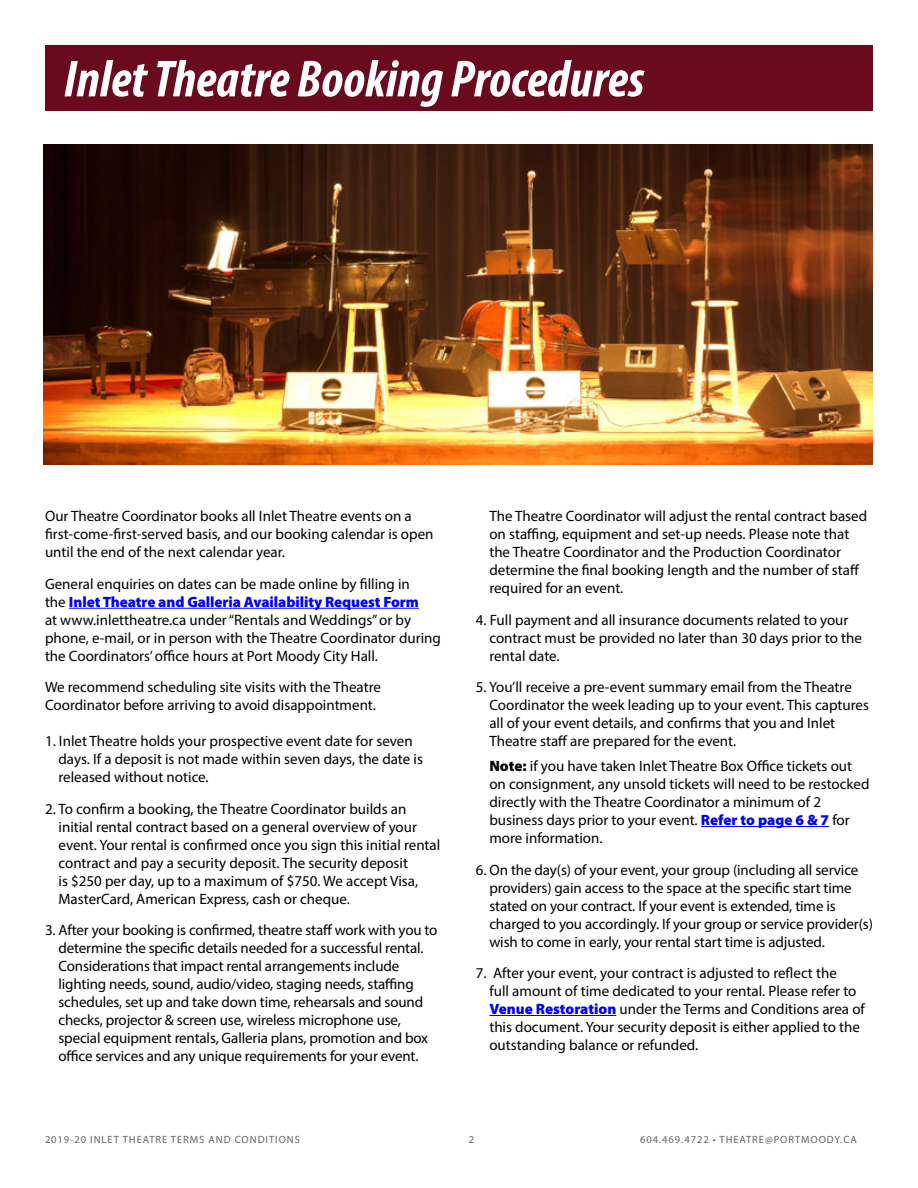
<style>
.page{position:relative;width:918px;height:1188px;background:#fff}
.page>*{position:absolute;margin:0;border:0;box-sizing:border-box;transform-origin:0 0}
.t1{font:italic 700 condensed 52.5px "Myriad Pro";color:#fff}
.t2{font:15px/18px "Myriad Pro";color:#000}
.t3{font:10.5px "Myriad Pro";letter-spacing:.09em;color:#636466}
.s1{font-weight:900;color:#00f}
.s2{font-weight:900}
</style>
<div class="page">
<div style="left:46px;top:45px;width:827px;height:66px;background:#690b1d"></div>
<img style="left:44px;top:144px;width:829px;height:321px">
<hr style="left:69px;top:608px;width:350px;height:1px;background:#00f">
<hr style="left:701px;top:826px;width:128px;height:1px;background:#00f">
<hr style="left:489px;top:1015px;width:127px;height:1px;background:#00f">
<h1 class="t1" style="left:64px;top:46px;width:582px">Inlet Theatre Booking Procedures</h1>
<p class="t2" style="left:45px;top:507px;width:390px">Our Theatre Coordinator books all Inlet Theatre events on a first-come-first-served basis, and our booking calendar is open until the end of the next calendar year.</p>
<p class="t2" style="left:45px;top:574px;width:397px">General enquiries on dates can be made online by filling in<br>the <span class="s1">Inlet Theatre and Galleria Availability Request Form<br></span>at www.inlettheatre.ca under “Rentals and Weddings” or by phone, e-mail, or in person with the Theatre Coordinator during the Coordinators’ office hours at Port Moody City Hall.</p>
<p class="t2" style="left:45px;top:678px;width:337px">We recommend scheduling site visits with the Theatre<br>Coordinator before arriving to avoid disappointment.</p>
<p class="t2" style="left:58px;top:732px;width:366px;text-indent:-14px">1. Inlet Theatre holds your prospective event date for seven days. If a deposit is not made within seven days, the date is released without notice.</p>
<p class="t2" style="left:58px;top:799px;width:383px;text-indent:-14px">2. To confirm a booking, the Theatre Coordinator builds an initial rental contract based on a general overview of your event. Your rental is confirmed once you sign this initial rental contract and pay a security deposit. The security deposit<br>is $250 per day, up to a maximum of $750. We accept Visa, MasterCard, American Express, cash or cheque.</p>
<p class="t2" style="left:58px;top:921px;width:381px;text-indent:-14px">3. After your booking is confirmed, theatre staff work with you to determine the specific details needed for a successful rental.<br>Considerations that impact rental arrangements include lighting needs, sound, audio/video, staging needs, staffing schedules, set up and take down time, rehearsals and sound checks, projector &amp; screen use, wireless microphone use, special equipment rentals, Galleria plans, promotion and box office services and any unique requirements for your event.</p>
<p class="t2" style="left:489px;top:507px;width:379px">The Theatre Coordinator will adjust the rental contract based on staffing, equipment and set-up needs. Please note that the Theatre Coordinator and the Production Coordinator determine the final booking length and the number of staff required for an event.</p>
<p class="t2" style="left:489px;top:610px;width:374px;text-indent:-14px">4. Full payment and all insurance documents related to your contract must be provided no later than 30 days prior to the rental date.</p>
<p class="t2" style="left:489px;top:678px;width:381px;text-indent:-14px">5. You’ll receive a pre-event summary email from the Theatre Coordinator the week leading up to your event. This captures all of your event details, and confirms that you and Inlet Theatre staff are prepared for the event.</p>
<p class="t2" style="left:489px;top:757px;width:382px"><span class="s2">Note:</span> if you have taken Inlet Theatre Box Office tickets out on consignment, any unsold tickets will need to be restocked directly with the Theatre Coordinator a minimum of 2 business days prior to your event. <span class="s1">Refer to page 6 &amp; 7</span> for more information.</p>
<p class="t2" style="left:489px;top:860px;width:385px;text-indent:-14px">6. On the day(s) of your event, your group (including all service providers) gain access to the space at the specific start time stated on your contract. If your event is extended, time is charged to you accordingly. If your group or service provider(s) wish to come in early, your rental start time is adjusted.</p>
<p class="t2" style="left:489px;top:964px;width:377px;text-indent:-14px">7. After your event, your contract is adjusted to reflect the<br>full amount of time dedicated to your rental. Please refer to <span class="s1">Venue Restoration</span> under the Terms and Conditions area of this document. Your security deposit is either applied to the outstanding balance or refunded.</p>
<p class="t3" style="left:45px;top:1133px;width:256px">2019-20 INLET THEATRE TERMS AND CONDITIONS</p>
<p class="t3" style="left:469px;top:1133px;width:7px">2</p>
<p class="t3" style="left:640px;top:1133px;width:218px">604.469.4722 • THEATRE@PORTMOODY.CA</p>
</div>
